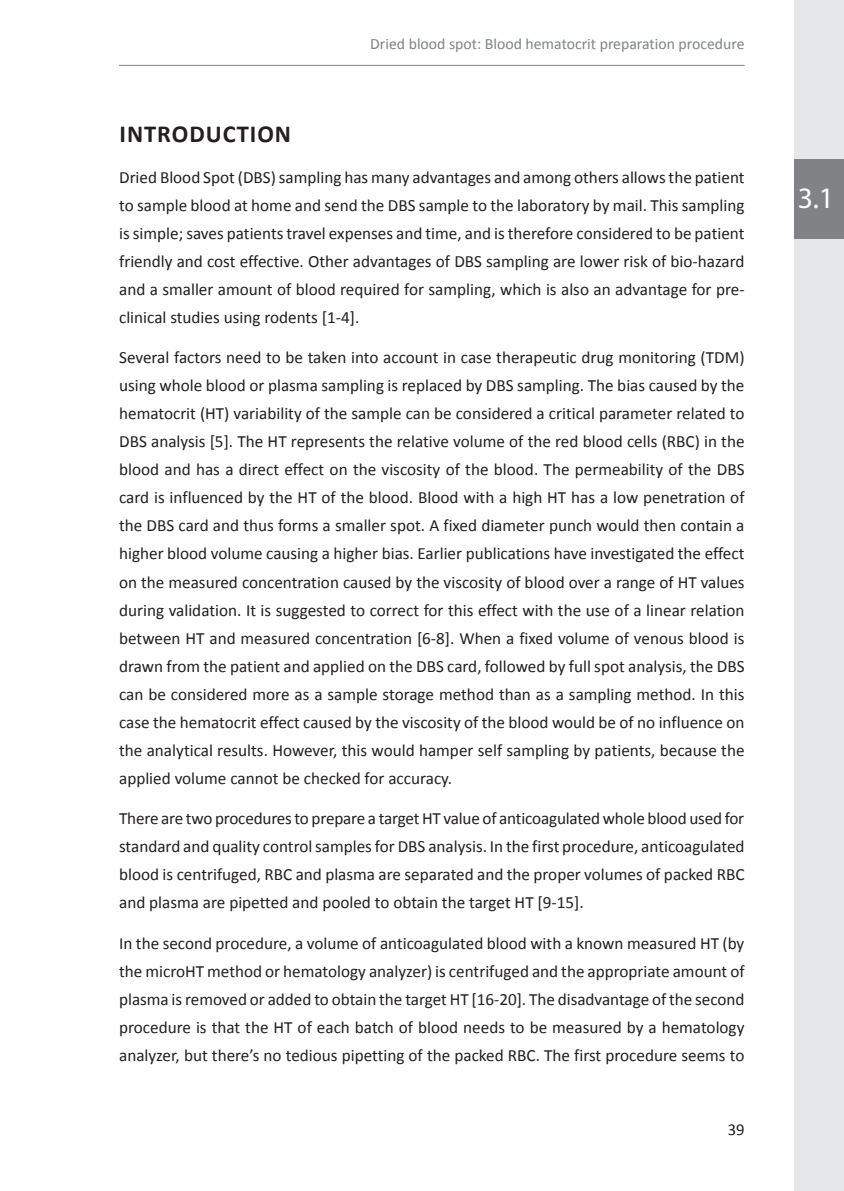
<style>
.page{position:relative;width:844px;height:1191px;background:#fff}
.page>*{position:absolute;margin:0;border:0;box-sizing:border-box;transform-origin:0 0}
.t1{font:29.75px "Myriad Pro";color:#fff}
.t2{font:700 24.5px "Calibri";letter-spacing:.04em;color:#231f20}
.t3{font:17.15px/28px "Calibri";color:#231f20;text-align:justify}
.t4{font:16.62px "Calibri";color:#231f20}
.t5{font:15.75px "Calibri";color:#808285}
</style>
<div class="page">
<hr style="left:119px;top:65px;width:625px;height:1px;background:#808285">
<div style="left:794px;top:0;width:49px;height:1191px;background:#e6e7e9"></div>
<div style="left:794px;top:159px;width:49px;height:79px;background:#808285"></div>
<p class="t5" style="left:370px;top:34px;width:376px">Dried blood spot: Blood hematocrit preparation procedure</p>
<h2 class="t2" style="left:120px;top:119px;width:173px">INTRODUCTION</h2>
<p class="t3" style="left:119px;top:163px;width:627px">Dried Blood Spot (DBS) sampling has many advantages and among others allows the patient to sample blood at home and send the DBS sample to the laboratory by mail. This sampling is simple; saves patients travel expenses and time, and is therefore considered to be patient friendly and cost effective. Other advantages of DBS sampling are lower risk of bio-hazard and a smaller amount of blood required for sampling, which is also an advantage for pre&shy;clinical studies using rodents [1-4].</p>
<p class="t3" style="left:119px;top:344px;width:627px">Several factors need to be taken into account in case therapeutic drug monitoring (TDM) using whole blood or plasma sampling is replaced by DBS sampling. The bias caused by the hematocrit (HT) variability of the sample can be considered a critical parameter related to DBS analysis [5]. The HT represents the relative volume of the red blood cells (RBC) in the blood and has a direct effect on the viscosity of the blood. The permeability of the DBS card is influenced by the HT of the blood. Blood with a high HT has a low penetration of the DBS card and thus forms a smaller spot. A fixed diameter punch would then contain a higher blood volume causing a higher bias. Earlier publications have investigated the effect on the measured concentration caused by the viscosity of blood over a range of HT values during validation. It is suggested to correct for this effect with the use of a linear relation between HT and measured concentration [6-8]. When a fixed volume of venous blood is drawn from the patient and applied on the DBS card, followed by full spot analysis, the DBS can be considered more as a sample storage method than as a sampling method. In this case the hematocrit effect caused by the viscosity of the blood would be of no influence on the analytical results. However, this would hamper self sampling by patients, because the applied volume cannot be checked for accuracy.</p>
<p class="t3" style="left:119px;top:804px;width:626px">There are two procedures to prepare a target HT value of anticoagulated whole blood used for standard and quality control samples for DBS analysis. In the first procedure, anticoagulated blood is centrifuged, RBC and plasma are separated and the proper volumes of packed RBC and plasma are pipetted and pooled to obtain the target HT [9-15].</p>
<p class="t3" style="left:119px;top:929px;width:627px">In the second procedure, a volume of anticoagulated blood with a known measured HT (by the microHT method or hematology analyzer) is centrifuged and the appropriate amount of plasma is removed or added to obtain the target HT [16-20]. The disadvantage of the second procedure is that the HT of each batch of blood needs to be measured by a hematology analyzer, but there’s no tedious pipetting of the packed RBC. The first procedure seems to</p>
<p class="t4" style="left:727px;top:1119px;width:18px">39</p>
<h1 class="t1" style="left:797px;top:180px;width:38px">3.1</h1>
</div>
